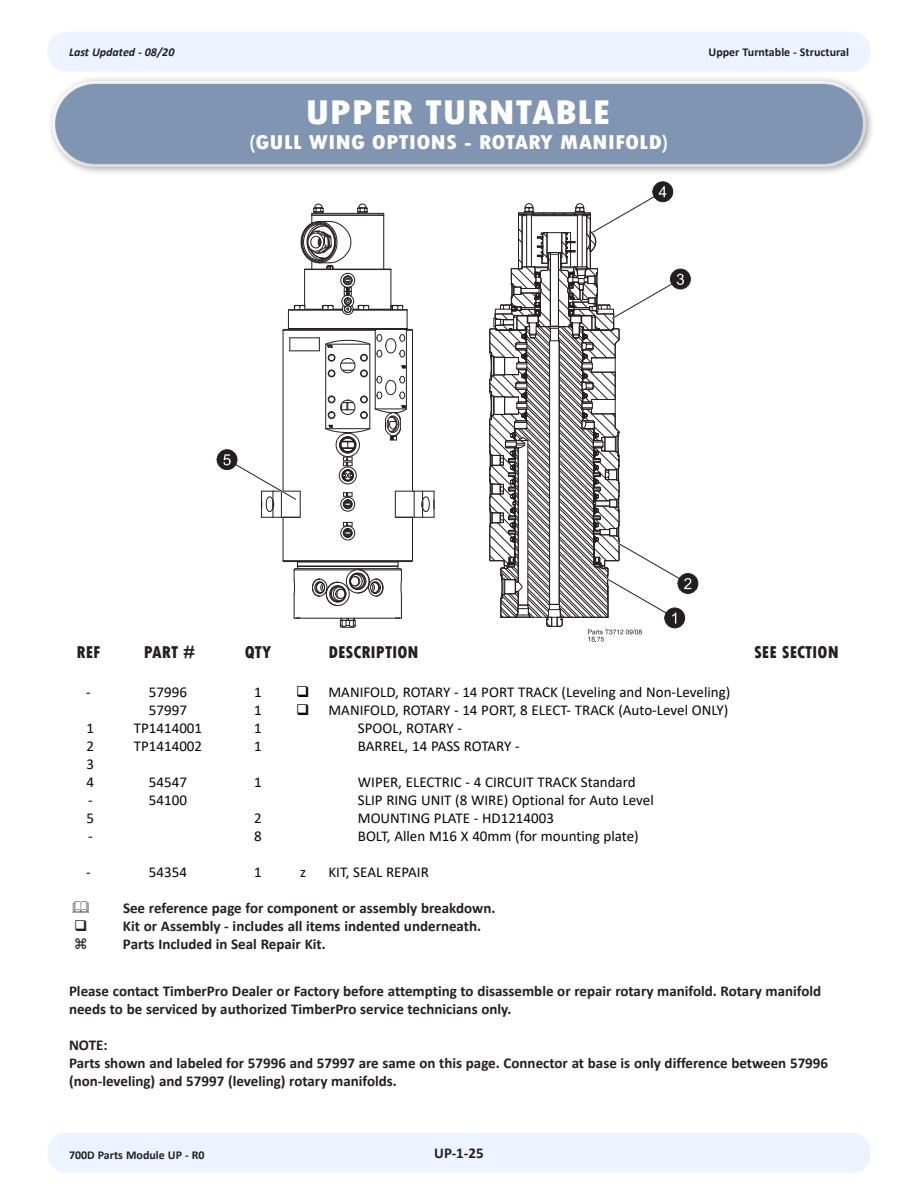
<style>
.page{position:relative;width:918px;height:1188px;background:#fff}
.page>*{position:absolute;margin:0;border:0;box-sizing:border-box;transform-origin:0 0}
.Heading_-_Parts_List{font:800 condensed 36px "Tw Cen";color:#fff;scale:1.2 1}
.Heading_-_Parts_List-2{font:800 condensed 21px "Tw Cen";color:#fff;scale:1.2 1}
.Heading_-_Column{font:800 condensed 18px "Tw Cen";color:#231f20}
.t1{font:700 15px/18px "Calibri";color:#231f20}
.t2{font:15px/18px "Calibri";color:#040503}
.t3{font:700 12px "Calibri";color:#231f20}
.t4{font:italic 700 12px "Calibri";color:#231f20}
</style>
<div class="page">
<div style="left:48px;top:32px;width:822px;height:40px;background:#edf4ff;border-radius:18px"></div>
<div style="left:48px;top:1133px;width:822px;height:40px;background:#edf4ff;border-radius:18px"></div>
<div style="left:678px;top:573px;width:20px;height:21px;background:#231f20;border:1px solid #231f20;border-radius:50%"></div>
<hr style="left:383px;top:215px;width:1px;height:54px;background:#231f20">
<hr style="left:304px;top:270px;width:1px;height:35px;background:#231f20">
<hr style="left:391px;top:270px;width:1px;height:39px;background:#231f20">
<hr style="left:295px;top:568px;width:105px;height:1px;background:#231f20">
<hr style="left:283px;top:517px;width:1px;height:44px;background:#231f20">
<hr style="left:412px;top:517px;width:1px;height:44px;background:#231f20">
<svg style="left:340px;top:619px;width:16px;height:9px"></svg>
<hr style="left:312px;top:215px;width:67px;height:1px;background:#231f20">
<hr style="left:312px;top:213px;width:67px;height:1px;background:#231f20">
<svg style="left:379px;top:213px;width:5px;height:3px"></svg>
<div style="left:341px;top:273px;width:14px;height:14px;border:1px solid #231f20;border-radius:50%"></div>
<div style="left:343px;top:276px;width:9px;height:9px;border:1px solid #231f20;border-radius:50%"></div>
<div style="left:344px;top:276px;width:8px;height:9px;border:1px solid #231f20;border-radius:50%"></div>
<div style="left:344px;top:277px;width:8px;height:7px;border:1px solid #231f20;border-radius:50%"></div>
<hr style="left:300px;top:618px;width:96px;height:1px;background:#231f20">
<svg style="left:312px;top:569px;width:71px;height:37px"></svg>
<svg style="left:294px;top:562px;width:6px;height:57px"></svg>
<svg style="left:396px;top:562px;width:6px;height:57px"></svg>
<div style="left:341px;top:526px;width:14px;height:14px;border:1px solid #231f20;border-radius:50%"></div>
<hr style="left:284px;top:561px;width:128px;height:1px;background:#231f20">
<div style="left:343px;top:528px;width:9px;height:10px;border:1px solid #231f20;border-radius:50%"></div>
<div style="left:344px;top:529px;width:8px;height:8px;border:1px solid #231f20;border-radius:50%"></div>
<hr style="left:297px;top:566px;width:101px;height:1px;background:#231f20">
<svg style="left:357px;top:204px;width:11px;height:9px"></svg>
<hr style="left:305px;top:269px;width:86px;height:1px;background:#231f20">
<svg style="left:301px;top:204px;width:50px;height:66px"></svg>
<hr style="left:294px;top:570px;width:61px;height:1px;background:#231f20">
<hr style="left:361px;top:570px;width:40px;height:1px;background:#231f20">
<hr style="left:283px;top:560px;width:130px;height:1px;background:#231f20">
<hr style="left:297px;top:562px;width:101px;height:1px;background:#231f20">
<div style="left:653px;top:182px;width:20px;height:20px;background:#231f20;border:1px solid #231f20;border-radius:50%"></div>
<svg style="left:489px;top:186px;width:202px;height:456px"></svg>
<div style="left:217px;top:450px;width:20px;height:20px;background:#231f20;border:1px solid #231f20;border-radius:50%"></div>
<svg style="left:223px;top:278px;width:212px;height:258px"></svg>
<div style="left:46px;top:75px;width:830px;height:102px;background:#fbfbfb"></div>
<div style="left:49px;top:78px;width:824px;height:96px;background:#231f20;opacity:.28"></div>
<div style="left:55px;top:84px;width:808px;height:80px;background:#7f95b1;border-radius:40px"></div>
<p class="t4" style="left:69px;top:43px;width:107px">Last Updated - 08/20</p>
<p class="t3" style="left:709px;top:43px;width:142px">Upper Turntable - Structural</p>
<p class="Heading_-_Parts_List" style="left:305px;top:91px;width:256px">UPPER TURNTABLE</p>
<p class="Heading_-_Parts_List-2" style="left:249px;top:129px;width:351px">(GULL WING OPTIONS - ROTARY MANIFOLD)</p>
<p class="Heading_-_Column" style="left:77px;top:641px;width:25px">REF</p>
<p class="Heading_-_Column" style="left:144px;top:641px;width:53px">PART #</p>
<p class="Heading_-_Column" style="left:245px;top:641px;width:28px">QTY</p>
<p class="Heading_-_Column" style="left:329px;top:641px;width:92px">DESCRIPTION</p>
<p class="Heading_-_Column" style="left:754px;top:641px;width:86px">SEE SECTION</p>
<p class="t2" style="left:86px;top:683px;width:6px">-</p>
<p class="t2" style="left:149px;top:683px;width:40px">57996</p>
<p class="t2" style="left:254px;top:683px;width:9px">1</p>
<p class="t2" style="left:296px;top:683px;width:436px">❑ MANIFOLD, ROTARY - 14 PORT TRACK (Leveling and Non-Leveling)</p>
<p class="t2" style="left:149px;top:701px;width:40px">57997</p>
<p class="t2" style="left:254px;top:701px;width:9px">1</p>
<p class="t2" style="left:296px;top:701px;width:434px">❑ MANIFOLD, ROTARY - 14 PORT, 8 ELECT- TRACK (Auto-Level ONLY)</p>
<p class="t2" style="left:87px;top:719px;width:9px">1</p>
<p class="t2" style="left:134px;top:719px;width:70px">TP1414001</p>
<p class="t2" style="left:254px;top:719px;width:9px">1</p>
<p class="t2" style="left:358px;top:719px;width:106px">SPOOL, ROTARY -</p>
<p class="t2" style="left:87px;top:737px;width:9px">2</p>
<p class="t2" style="left:134px;top:737px;width:70px">TP1414002</p>
<p class="t2" style="left:254px;top:737px;width:9px">1</p>
<p class="t2" style="left:358px;top:737px;width:163px">BARREL, 14 PASS ROTARY -</p>
<p class="t2" style="left:87px;top:755px;width:9px">3<br>4</p>
<p class="t2" style="left:149px;top:773px;width:40px">54547</p>
<p class="t2" style="left:254px;top:773px;width:9px">1</p>
<p class="t2" style="left:358px;top:773px;width:279px">WIPER, ELECTRIC - 4 CIRCUIT TRACK Standard</p>
<p class="t2" style="left:88px;top:791px;width:6px">-</p>
<p class="t2" style="left:149px;top:791px;width:40px">54100</p>
<p class="t2" style="left:358px;top:791px;width:297px">SLIP RING UNIT (8 WIRE) Optional for Auto Level</p>
<p class="t2" style="left:87px;top:809px;width:9px">5</p>
<p class="t2" style="left:254px;top:809px;width:9px">2</p>
<p class="t2" style="left:358px;top:809px;width:198px">MOUNTING PLATE - HD1214003</p>
<p class="t2" style="left:88px;top:827px;width:6px">-</p>
<p class="t2" style="left:254px;top:827px;width:9px">8</p>
<p class="t2" style="left:358px;top:827px;width:282px">BOLT, Allen M16 X 40mm (for mounting plate)</p>
<p class="t2" style="left:86px;top:863px;width:6px">-</p>
<p class="t2" style="left:149px;top:863px;width:40px">54354</p>
<p class="t2" style="left:254px;top:863px;width:9px">1</p>
<p class="t2" style="left:300px;top:863px;width:7px">z</p>
<p class="t2" style="left:329px;top:863px;width:102px">KIT, SEAL REPAIR</p>
<p class="t1" style="left:123px;top:899px;width:374px">See reference page for component or assembly breakdown.</p>
<p class="t1" style="left:123px;top:917px;width:360px;text-indent:-49px">❑ Kit or Assembly - includes all items indented underneath.<br>Parts Included in Seal Repair Kit.</p>
<p class="t1" style="left:69px;top:982px;width:754px">Please contact TimberPro Dealer or Factory before attempting to disassemble or repair rotary manifold. Rotary manifold needs to be serviced by authorized TimberPro service technicians only.</p>
<p class="t1" style="left:69px;top:1036px;width:40px">NOTE:</p>
<p class="t1" style="left:69px;top:1054px;width:761px">Parts shown and labeled for 57996 and 57997 are same on this page. Connector at base is only difference between 57996 (non-leveling) and 57997 (leveling) rotary manifolds.</p>
<p class="t3" style="left:69px;top:1146px;width:137px">700D Parts Module UP - R0</p>
<p class="t1" style="left:434px;top:1143px;width:51px">UP-1-25</p>
</div>
